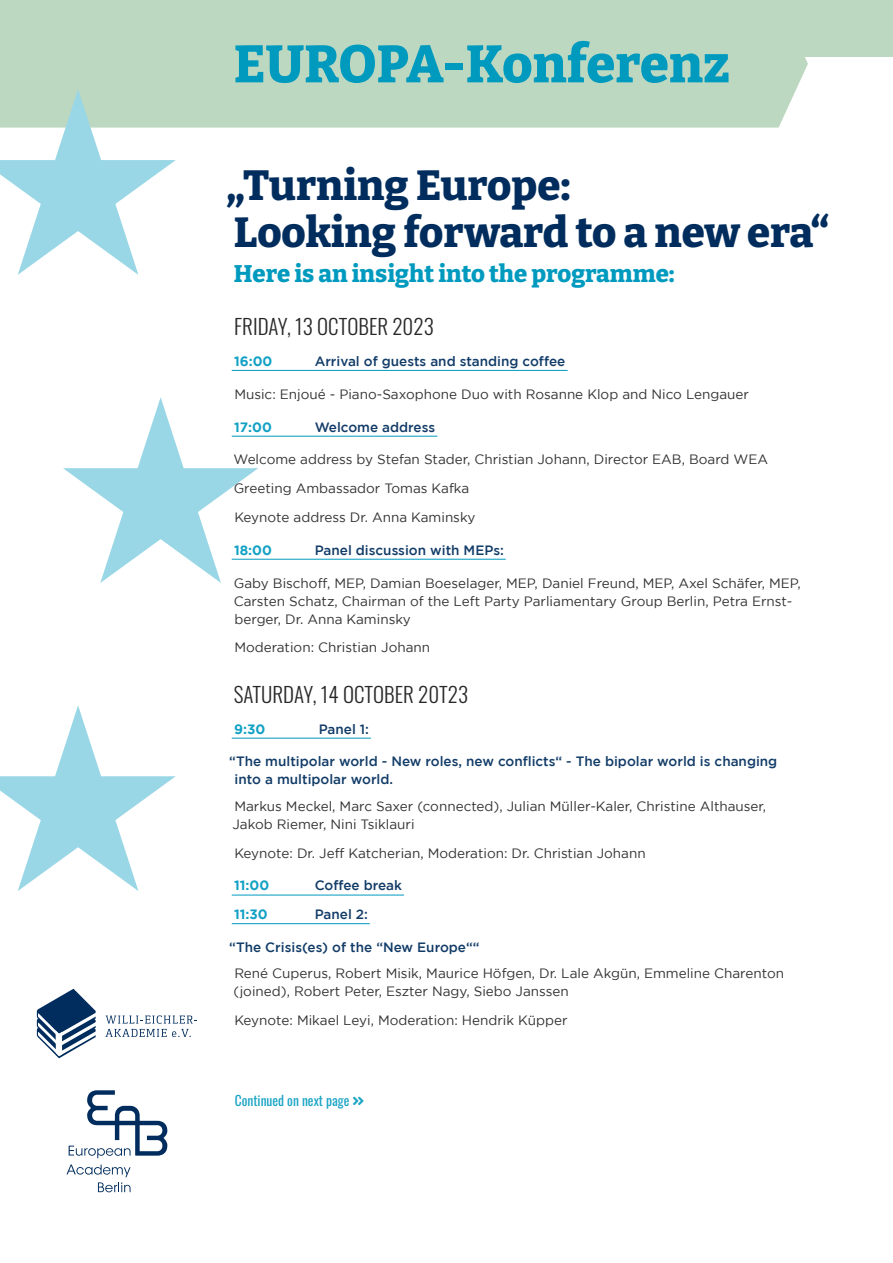
<style>
.page{position:relative;width:893px;height:1263px;background:#fff}
.page>*{position:absolute;margin:0;border:0;box-sizing:border-box;transform-origin:0 0}
.t1{font:800 52.5px "Bitter";color:#009abf}
.t2{font:800 42px/46.5px "Bitter";color:#002d5d}
.t3{font:800 24px "Bitter";color:#009abf}
.t4{font:300 21px "Oswald";color:#282829}
.t5{font:13.5px/18px "Gotham";color:#323234}
.t6{font:500 13.5px/18px "Gotham";color:#123c68}
.t7{font:700 13.5px "Gotham";color:#12a1c4}
.t8{font:13.5px "Oswald";color:#1aa4c5}
</style>
<div class="page">
<div style="left:0;top:0;width:893px;height:57px;background:#bcd8c1"></div>
<div style="left:0;top:57px;width:808px;height:71px;background:#bcd8c1"></div>
<svg style="left:0;top:89px;width:258px;height:802px"></svg>
<svg style="left:105px;top:1015px;width:92px;height:22px"></svg>
<svg style="left:37px;top:989px;width:59px;height:69px"></svg>
<svg style="left:67px;top:1164px;width:64px;height:28px"></svg>
<svg style="left:69px;top:1090px;width:98px;height:68px"></svg>
<hr style="left:232px;top:370px;width:336px;height:1px;background:#009abf">
<hr style="left:232px;top:436px;width:205px;height:1px;background:#009abf">
<hr style="left:232px;top:559px;width:274px;height:1px;background:#009abf">
<hr style="left:232px;top:738px;width:139px;height:1px;background:#009abf">
<hr style="left:232px;top:895px;width:172px;height:1px;background:#009abf">
<hr style="left:232px;top:923px;width:138px;height:1px;background:#009abf">
<h1 class="t1" style="left:234px;top:19px;width:498px">EUROPA-Konferenz</h1>
<h2 class="t2" style="left:226px;top:159px;width:605px">„Turning Europe:<br>Looking forward to a new era“</h2>
<h3 class="t3" style="left:234px;top:253px;width:442px">Here is an insight into the programme:</h3>
<h3 class="t4" style="left:234px;top:308px;width:201px">FRIDAY, 13 OCTOBER 2023</h3>
<p class="t7" style="left:234px;top:353px;width:40px">16:00</p>
<p class="t6" style="left:315px;top:352px;width:252px">Arrival of guests and standing coffee</p>
<p class="t5" style="left:234px;top:385px;width:516px">Music: Enjoué - Piano-Saxophone Duo with Rosanne Klop and Nico Lengauer</p>
<p class="t7" style="left:234px;top:419px;width:39px">17:00</p>
<p class="t6" style="left:315px;top:417px;width:122px">Welcome address</p>
<p class="t5" style="left:234px;top:445px;width:536px;line-height:28.7px">Welcome address by Stefan Stader, Christian Johann, Director EAB, Board WEA<br>Greeting Ambassador Tomas Kafka<br>Keynote address Dr. Anna Kaminsky</p>
<p class="t7" style="left:234px;top:542px;width:39px">18:00</p>
<p class="t6" style="left:315px;top:540px;width:191px">Panel discussion with MEPs:</p>
<p class="t5" style="left:234px;top:573px;width:569px">Gaby Bischoff, MEP, Damian Boeselager, MEP, Daniel Freund, MEP, Axel Schäfer, MEP,<br>Carsten Schatz, Chairman of the Left Party Parliamentary Group Berlin, Petra Ernst&shy;berger, Dr. Anna Kaminsky</p>
<p class="t5" style="left:234px;top:638px;width:197px">Moderation: Christian Johann</p>
<h3 class="t4" style="left:234px;top:675px;width:236px">SATURDAY, 14 OCTOBER 20T23</h3>
<p class="t7" style="left:234px;top:721px;width:33px">9:30</p>
<p class="t6" style="left:319px;top:719px;width:52px">Panel 1:</p>
<p class="t6" style="left:235px;top:752px;width:544px;text-indent:-5px">“The multipolar world - New roles, new conflicts“ - The bipolar world is changing into a multipolar world.</p>
<p class="t5" style="left:232px;top:797px;width:535px">Markus Meckel, Marc Saxer (connected), Julian Müller-Kaler, Christine Althauser,<br>Jakob Riemer, Nini Tsiklauri</p>
<p class="t5" style="left:234px;top:843px;width:413px">Keynote: Dr. Jeff Katcherian, Moderation: Dr. Christian Johann</p>
<p class="t7" style="left:234px;top:878px;width:37px">11:00</p>
<p class="t6" style="left:315px;top:876px;width:89px">Coffee break</p>
<p class="t7" style="left:234px;top:906px;width:35px">11:30</p>
<p class="t6" style="left:315px;top:905px;width:55px">Panel 2:</p>
<p class="t6" style="left:229px;top:938px;width:252px">“The Crisis(es) of the “New Europe““</p>
<p class="t5" style="left:233px;top:964px;width:552px">René Cuperus, Robert Misik, Maurice Höfgen, Dr. Lale Akgün, Emmeline Charenton (joined), Robert Peter, Eszter Nagy, Siebo Janssen</p>
<p class="t5" style="left:234px;top:1011px;width:335px">Keynote: Mikael Leyi, Moderation: Hendrik Küpper</p>
<p class="t8" style="left:235px;top:1088px;width:131px">Continued on next page ★</p>
</div>
